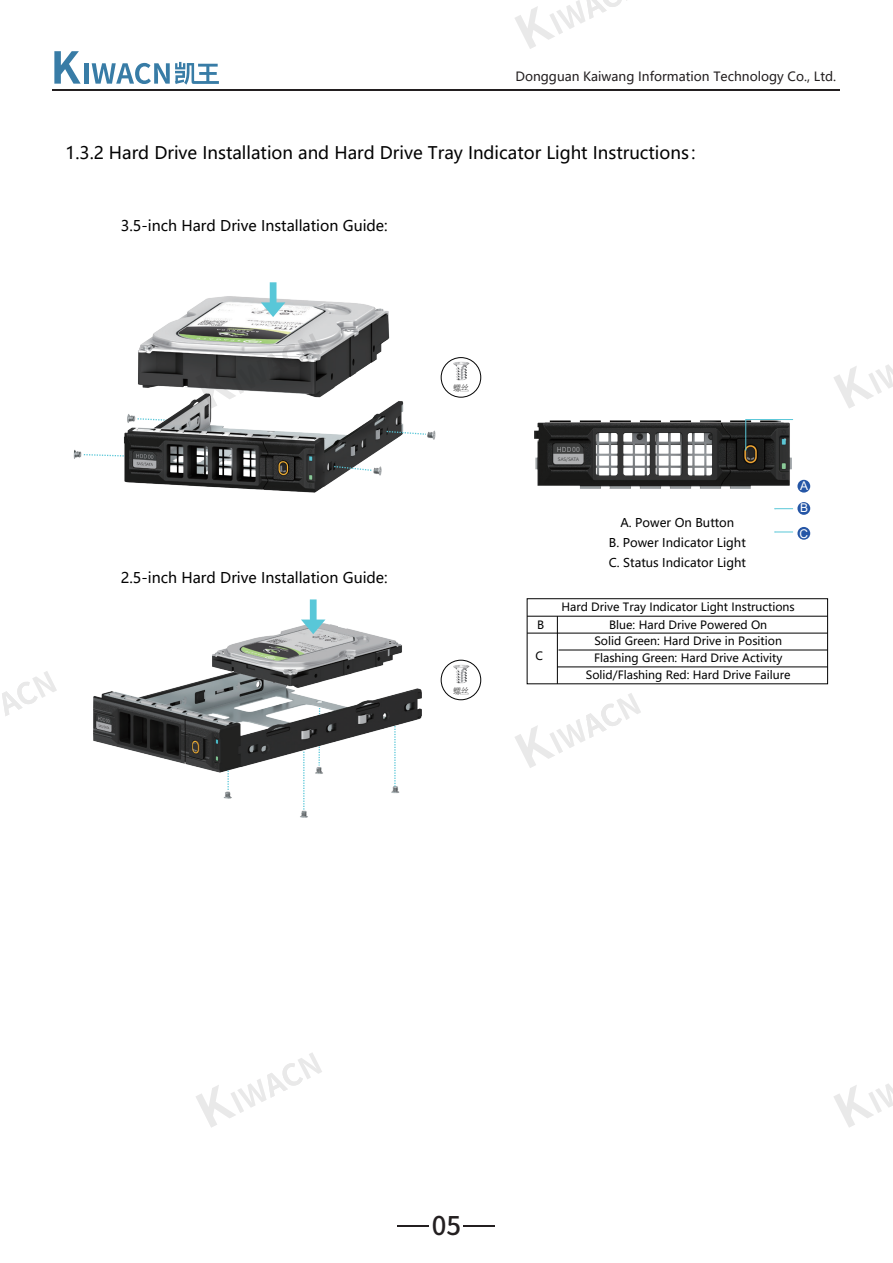
<style>
.page{position:relative;width:893px;height:1263px;background:#fff}
.page>*{position:absolute;margin:0;border:0;box-sizing:border-box;transform-origin:0 0}
.t1{font:500 25.8px "Source Han Sans SC";color:#231f20}
.t2{font:17.25px "Microsoft Ya Hei";color:#030303}
.t3{font:14.7px "Microsoft Ya Hei";color:#030303}
.t4{font:12.6px "Microsoft Ya Hei";color:#231f20}
.t5{font:12px/20px "Microsoft Ya Hei";color:#030303;text-align:center}
.t6{font:12px "Arial";color:#fff}
.t7{font:11.25px/17.4px "Microsoft Ya Hei";color:#030303}
.t8{font:300 7.95px "Adobe Song Std";color:#030303}
.t9{font:6.9px "Source Han Sans SC";color:#aeafb1}
.t10{font:4.65px "Source Han Sans SC";color:#3d3e3e}
</style>
<div class="page">
<svg style="left:54px;top:51px;width:27px;height:33px"></svg>
<hr style="left:85px;top:63px;width:4px;height:21px;background:#387ca6">
<svg style="left:92px;top:62px;width:127px;height:23px"></svg>
<hr style="left:53px;top:89px;width:787px;height:1px;background:#231f20">
<hr style="left:398px;top:1225px;width:31px;height:2px;background:#231f20">
<hr style="left:464px;top:1225px;width:31px;height:2px;background:#231f20">
<img style="left:453px;top:359px;width:19px;height:22px">
<div style="left:441px;top:357px;width:40px;height:40px;border:1px solid #030303;border-radius:50%"></div>
<img style="left:453px;top:661px;width:19px;height:23px">
<div style="left:441px;top:660px;width:40px;height:40px;border:1px solid #030303;border-radius:50%"></div>
<div style="left:527px;top:598px;width:301px;height:86px;border:1px solid #030303"></div>
<hr style="left:527px;top:616px;width:301px;height:1px;background:#030303">
<hr style="left:527px;top:633px;width:301px;height:1px;background:#030303">
<hr style="left:558px;top:650px;width:270px;height:1px;background:#030303">
<hr style="left:557px;top:667px;width:271px;height:1px;background:#030303">
<hr style="left:557px;top:616px;width:1px;height:68px;background:#030303">
<img style="left:74px;top:296px;width:367px;height:197px">
<svg style="left:261px;top:282px;width:24px;height:35px"></svg>
<svg style="left:385px;top:430px;width:42px;height:6px"></svg>
<svg style="left:333px;top:465px;width:41px;height:7px"></svg>
<img style="left:535px;top:420px;width:256px;height:68px">
<div style="left:797px;top:480px;width:13px;height:13px;background:#2556a6;border-radius:50%"></div>
<div style="left:797px;top:527px;width:13px;height:13px;background:#2556a6;border-radius:50%"></div>
<div style="left:797px;top:502px;width:13px;height:13px;background:#2556a6;border-radius:50%"></div>
<svg style="left:745px;top:419px;width:48px;height:32px;background:#434949"></svg>
<svg style="left:774px;top:508px;width:19px;height:1px"></svg>
<svg style="left:774px;top:531px;width:19px;height:2px"></svg>
<svg style="left:553px;top:443px;width:30px;height:21px"></svg>
<img style="left:93px;top:624px;width:329px;height:194px">
<svg style="left:301px;top:599px;width:24px;height:35px"></svg>
<svg style="left:394px;top:726px;width:2px;height:60px"></svg>
<svg style="left:303px;top:752px;width:1px;height:58px"></svg>
<svg style="left:227px;top:771px;width:2px;height:20px"></svg>
<svg style="left:834px;top:364px;width:59px;height:44px"></svg>
<svg style="left:834px;top:1084px;width:59px;height:44px"></svg>
<svg style="left:195px;top:333px;width:127px;height:76px"></svg>
<svg style="left:515px;top:0;width:112px;height:49px"></svg>
<svg style="left:196px;top:1053px;width:126px;height:75px"></svg>
<svg style="left:515px;top:693px;width:126px;height:75px"></svg>
<svg style="left:2px;top:671px;width:55px;height:45px"></svg>
<p class="t4" style="left:515px;top:68px;width:322px">Dongguan Kaiwang Information Technology Co., Ltd.</p>
<h2 class="t2" style="left:65px;top:141px;width:642px">1.3.2 Hard Drive Installation and Hard Drive Tray Indicator Light Instructions：</h2>
<h3 class="t3" style="left:121px;top:216px;width:269px">3.5-inch Hard Drive Installation Guide:</h3>
<p class="t8" style="left:453px;top:384px;width:18px">螺丝</p>
<h3 class="t3" style="left:121px;top:568px;width:269px">2.5-inch Hard Drive Installation Guide:</h3>
<p class="t8" style="left:453px;top:686px;width:18px">螺丝</p>
<p class="t7" style="left:537px;top:615px;width:9px">B</p>
<p class="t7" style="left:536px;top:647px;width:9px">C</p>
<p class="t9" style="left:557px;top:445px;width:24px">HDD00</p>
<p class="t10" style="left:558px;top:456px;width:23px">SAS/SATA</p>
<p class="t6" style="left:800px;top:477px;width:10px">A</p>
<p class="t6" style="left:799px;top:525px;width:10px">C</p>
<p class="t6" style="left:800px;top:500px;width:10px">B</p>
<p class="t5" style="left:609px;top:512px;width:139px">A. Power On Button<br>B. Power Indicator Light<br>C. Status Indicator Light</p>
<p class="t7" style="left:609px;top:598px;width:187px;text-indent:-48px">Hard Drive Tray Indicator Light Instructions<br>Blue: Hard Drive Powered On</p>
<p class="t7" style="left:594px;top:632px;width:189px">Solid Green: Hard Drive in Position</p>
<p class="t7" style="left:586px;top:666px;width:206px">Solid/Flashing Red: Hard Drive Failure</p>
<p class="t7" style="left:594px;top:649px;width:190px">Flashing Green: Hard Drive Activity</p>
<h1 class="t1" style="left:432px;top:1211px;width:31px">05</h1>
</div>
